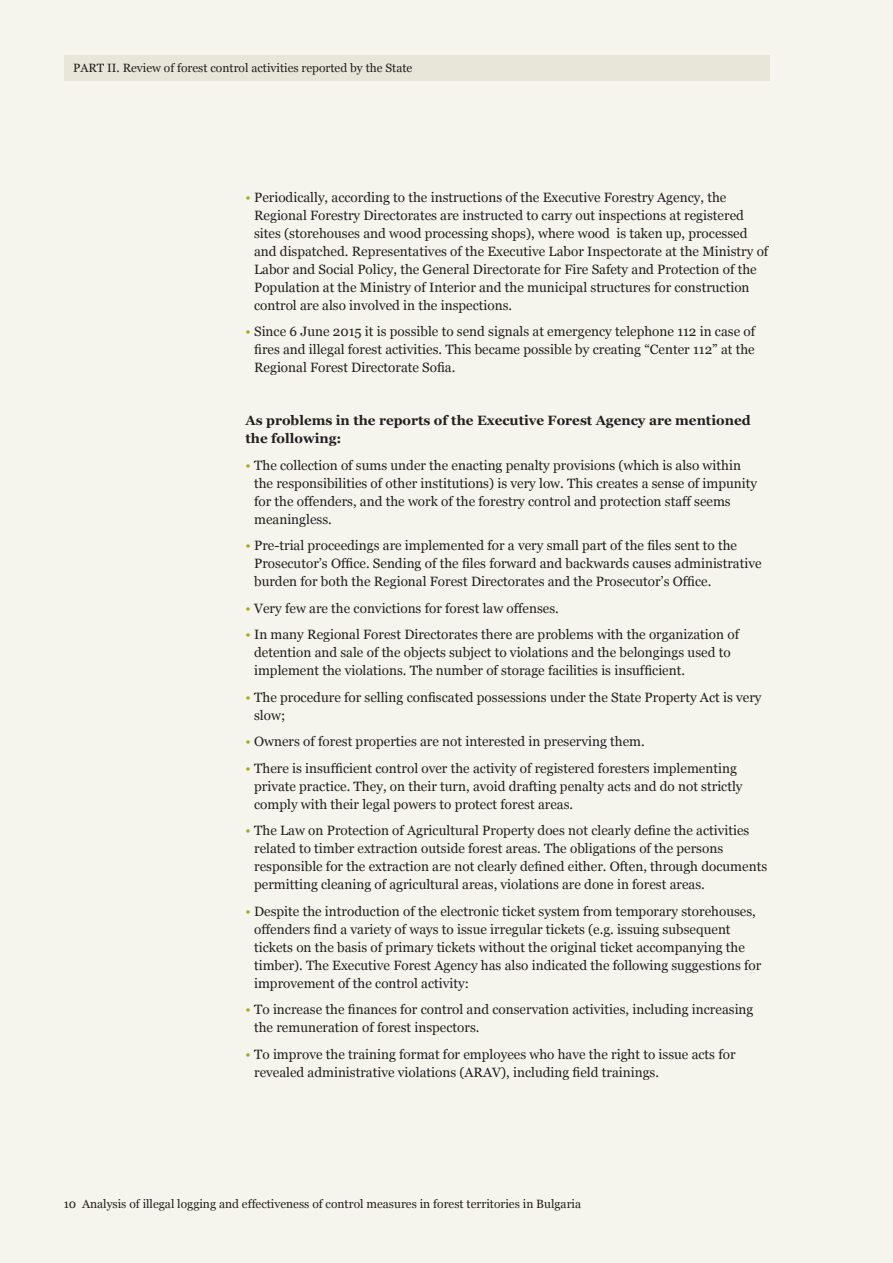
<style>
.page{position:relative;width:893px;height:1263px;background:#f5f5ee}
.page>*{position:absolute;margin:0;border:0;box-sizing:border-box;transform-origin:0 0}
.t1{font:13.5px/18px "Georgia";color:#231f20}
.t2{font:700 13.5px/18px "Georgia";color:#231f20}
.t3{font:12px "Georgia";color:#231f20}
.s1{color:#a5a912}
</style>
<div class="page">
<div style="left:64px;top:55px;width:706px;height:26px;background:#e7e6d9"></div>
<p class="t3" style="left:73px;top:60px;width:341px">PART II. Review of forest control activities reported by the State</p>
<p class="t1" style="left:254px;top:188px;width:516px;text-indent:-9px"><span class="s1">•</span> Periodically, according to the instructions of the Executive Forestry Agency, the Regional Forestry Directorates are instructed to carry out inspections at registered sites (storehouses and wood processing shops), where wood is taken up, processed and dispatched. Representatives of the Executive Labor Inspectorate at the Ministry of Labor and Social Policy, the General Directorate for Fire Safety and Protection of the Population at the Ministry of Interior and the municipal structures for construction control are also involved in the inspections.</p>
<p class="t1" style="left:254px;top:323px;width:502px;text-align:justify;text-indent:-9px"><span class="s1">•</span> Since 6 June 2015 it is possible to send signals at emergency telephone 112 in case of fires and illegal forest activities. This became possible by creating “Center 112” at the Regional Forest Directorate Sofia.</p>
<p class="t2" style="left:246px;top:411px;width:507px">As problems in the reports of the Executive Forest Agency are mentioned the following:</p>
<p class="t1" style="left:254px;top:456px;width:504px;text-indent:-9px"><span class="s1">•</span> The collection of sums under the enacting penalty provisions (which is also within the responsibilities of other institutions) is very low. This creates a sense of impunity for the offenders, and the work of the forestry control and protection staff seems meaningless.</p>
<p class="t1" style="left:254px;top:537px;width:509px;text-indent:-9px"><span class="s1">•</span> Pre-trial proceedings are implemented for a very small part of the files sent to the<br>Prosecutor’s Office. Sending of the files forward and backwards causes administrative burden for both the Regional Forest Directorates and the Prosecutor’s Office.</p>
<p class="t1" style="left:246px;top:599px;width:315px"><span class="s1">•</span> Very few are the convictions for forest law offenses.</p>
<p class="t1" style="left:254px;top:626px;width:486px;text-indent:-9px"><span class="s1">•</span> In many Regional Forest Directorates there are problems with the organization of detention and sale of the objects subject to violations and the belongings used to implement the violations. The number of storage facilities is insufficient.</p>
<p class="t1" style="left:254px;top:688px;width:509px;text-indent:-9px"><span class="s1">•</span> The procedure for selling confiscated possessions under the State Property Act is very slow;</p>
<p class="t1" style="left:246px;top:733px;width:401px"><span class="s1">•</span> Owners of forest properties are not interested in preserving them.</p>
<p class="t1" style="left:254px;top:759px;width:490px;text-indent:-9px"><span class="s1">•</span> There is insufficient control over the activity of registered foresters implementing private practice. They, on their turn, avoid drafting penalty acts and do not strictly comply with their legal powers to protect forest areas.</p>
<p class="t1" style="left:254px;top:822px;width:514px;text-indent:-9px"><span class="s1">•</span> The Law on Protection of Agricultural Property does not clearly define the activities related to timber extraction outside forest areas. The obligations of the persons responsible for the extraction are not clearly defined either. Often, through documents permitting cleaning of agricultural areas, violations are done in forest areas.</p>
<p class="t1" style="left:254px;top:902px;width:509px;text-indent:-9px"><span class="s1">•</span> Despite the introduction of the electronic ticket system from temporary storehouses, offenders find a variety of ways to issue irregular tickets (e.g. issuing subsequent tickets on the basis of primary tickets without the original ticket accompanying the timber). The Executive Forest Agency has also indicated the following suggestions for improvement of the control activity:</p>
<p class="t1" style="left:254px;top:1001px;width:501px;text-indent:-9px"><span class="s1">•</span> To increase the finances for control and conservation activities, including increasing the remuneration of forest inspectors.</p>
<p class="t1" style="left:254px;top:1045px;width:483px;text-indent:-9px"><span class="s1">•</span> To improve the training format for employees who have the right to issue acts for revealed administrative violations (ARAV), including field trainings.</p>
<p class="t3" style="left:64px;top:1197px;width:519px">10 Analysis of illegal logging and effectiveness of control measures in forest territories in Bulgaria</p>
</div>
